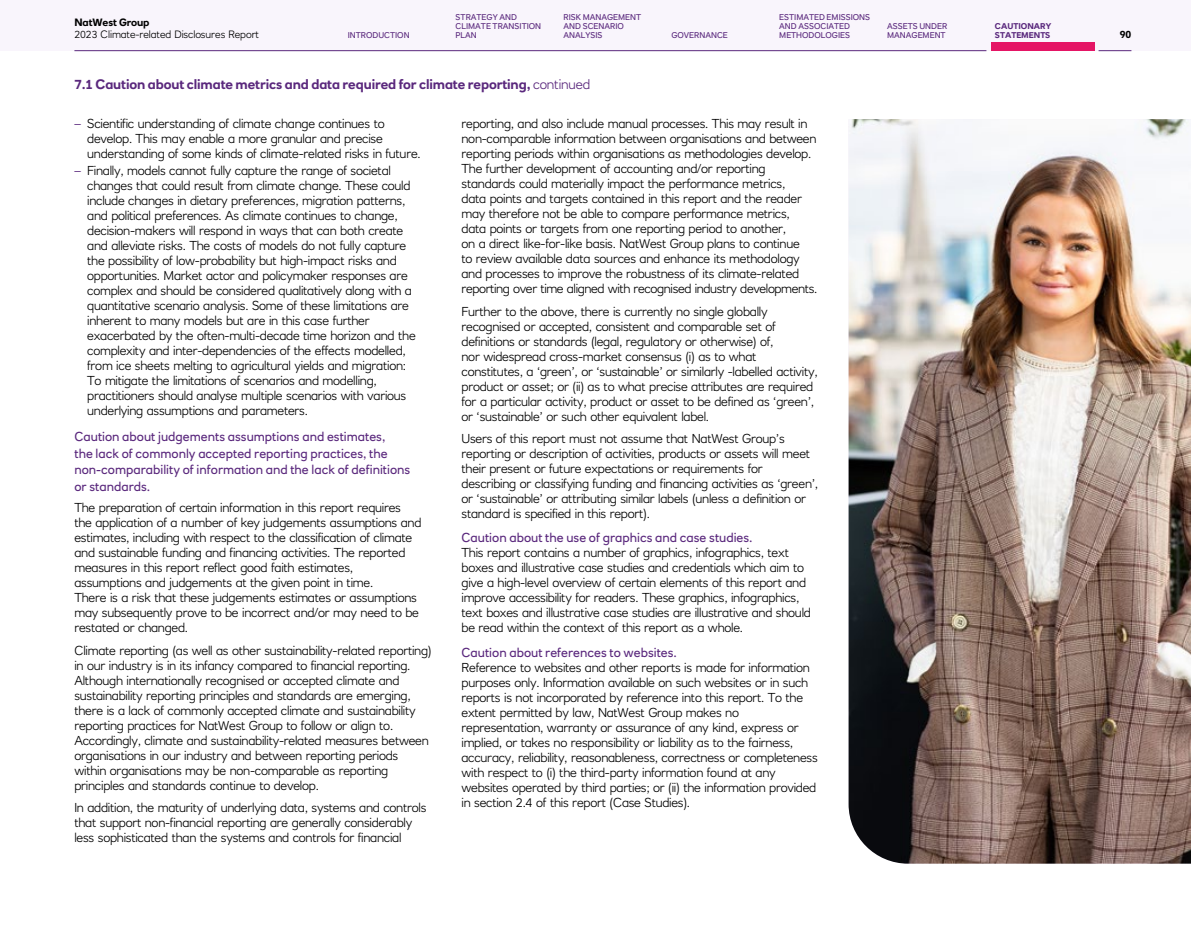
<style>
.page{position:relative;width:1191px;height:936px;background:#fff}
.page>*{position:absolute;margin:0;border:0;box-sizing:border-box;transform-origin:0 0}
.Running-Header{font:700 13.5px "RN House Sans";letter-spacing:-.01em;color:#5a287d}
.Bodytext{font:300 12.75px/15px "RN House Sans";letter-spacing:-.02em;color:#000}
.Heading-3_SA{font:12.75px/16.5px "RN House Sans";color:#5a287d}
.Heading-3{font:12.75px "RN House Sans";color:#5a287d}
.t1{font:300 10.5px "RN House Sans";letter-spacing:-.01em;color:#000}
.t2{font:700 10.5px "RN House Sans";letter-spacing:-.01em;color:#000}
.t3{font:8.25px/9px "RN House Sans";color:#5a287d}
.t4{font:700 8.25px/9px "RN House Sans";color:#5a287d}
.s1{font-weight:300}
.s2{color:#5a287d}
</style>
<div class="page">
<img style="left:848px;top:119px;width:343px;height:744px">
<div style="left:0;top:0;width:1191px;height:51px;background:#f9f5fc"></div>
<div style="left:990px;top:43px;width:104px;height:8px;background:#e51565"></div>
<hr style="left:74px;top:50px;width:912px;height:1px;background:#5a287d">
<hr style="left:1098px;top:50px;width:33px;height:1px;background:#5a287d">
<p class="t3" style="left:455px;top:13px;width:87px">STRATEGY AND<br>CLIMATE TRANSITION<br>PLAN</p>
<p class="t3" style="left:563px;top:13px;width:79px">RISK MANAGEMENT<br>AND SCENARIO<br>ANALYSIS</p>
<p class="t3" style="left:779px;top:13px;width:92px">ESTIMATED EMISSIONS<br>AND ASSOCIATED<br>METHODOLOGIES</p>
<p class="t3" style="left:887px;top:22px;width:62px">ASSETS UNDER<br>MANAGEMENT</p>
<p class="t4" style="left:995px;top:22px;width:58px">CAUTIONARY<br>STATEMENTS</p>
<p class="t2" style="left:74px;top:16px;width:77px">NatWest Group</p>
<p class="t1" style="left:74px;top:28px;width:186px">2023 Climate-related Disclosures Report</p>
<p class="t3" style="left:348px;top:31px;width:63px">INTRODUCTION</p>
<p class="t2" style="left:1120px;top:28px;width:13px">90</p>
<p class="t3" style="left:671px;top:31px;width:58px">GOVERNANCE</p>
<p class="Running-Header" style="left:74px;top:76px;width:517px">7.1 Caution about climate metrics and data required for climate reporting, <span class="s1">continued</span></p>
<p class="Bodytext" style="left:87px;top:116px;width:335px;text-indent:-13px"><span class="s2">–</span> Scientific understanding of climate change continues to develop. This may enable a more granular and precise understanding of some kinds of climate-related risks in future.</p>
<p class="Bodytext" style="left:87px;top:163px;width:330px;text-indent:-13px"><span class="s2">–</span> Finally, models cannot fully capture the range of societal changes that could result from climate change. These could include changes in dietary preferences, migration patterns, and political preferences. As climate continues to change, decision-makers will respond in ways that can both create and alleviate risks. The costs of models do not fully capture the possibility of low-probability but high-impact risks and opportunities. Market actor and policymaker responses are complex and should be considered qualitatively along with a quantitative scenario analysis. Some of these limitations are inherent to many models but are in this case further exacerbated by the often-multi-decade time horizon and the complexity and inter-dependencies of the effects modelled, from ice sheets melting to agricultural yields and migration:<br>To mitigate the limitations of scenarios and modelling, practitioners should analyse multiple scenarios with various underlying assumptions and parameters.</p>
<p class="Heading-3_SA" style="left:74px;top:428px;width:337px">Caution about judgements assumptions and estimates,<br>the lack of commonly accepted reporting practices, the non-comparability of information and the lack of definitions or standards.</p>
<p class="Bodytext" style="left:74px;top:500px;width:348px">The preparation of certain information in this report requires the application of a number of key judgements assumptions and estimates, including with respect to the classification of climate and sustainable funding and financing activities. The reported measures in this report reflect good faith estimates, assumptions and judgements at the given point in time.<br>There is a risk that these judgements estimates or assumptions may subsequently prove to be incorrect and/or may need to be restated or changed.</p>
<p class="Bodytext" style="left:74px;top:643px;width:359px">Climate reporting (as well as other sustainability-related reporting) in our industry is in its infancy compared to financial reporting.<br>Although internationally recognised or accepted climate and sustainability reporting principles and standards are emerging, there is a lack of commonly accepted climate and sustainability reporting practices for NatWest Group to follow or align to.<br>Accordingly, climate and sustainability-related measures between organisations in our industry and between reporting periods within organisations may be non-comparable as reporting principles and standards continue to develop.</p>
<p class="Bodytext" style="left:74px;top:800px;width:353px">In addition, the maturity of underlying data, systems and controls that support non-financial reporting are generally considerably less sophisticated than the systems and controls for financial</p>
<p class="Bodytext" style="left:461px;top:116px;width:357px">reporting, and also include manual processes. This may result in non-comparable information between organisations and between reporting periods within organisations as methodologies develop.<br>The further development of accounting and/or reporting standards could materially impact the performance metrics,<br>data points and targets contained in this report and the reader may therefore not be able to compare performance metrics, data points or targets from one reporting period to another,<br>on a direct like-for-like basis. NatWest Group plans to continue<br>to review available data sources and enhance its methodology and processes to improve the robustness of its climate-related reporting over time aligned with recognised industry developments.</p>
<p class="Bodytext" style="left:461px;top:304px;width:358px">Further to the above, there is currently no single globally recognised or accepted, consistent and comparable set of definitions or standards (legal, regulatory or otherwise) of,<br>nor widespread cross-market consensus (i) as to what constitutes, a ‘green’, or ‘sustainable’ or similarly -labelled activity, product or asset; or (ii) as to what precise attributes are required for a particular activity, product or asset to be defined as ‘green’, or ‘sustainable’ or such other equivalent label.</p>
<p class="Bodytext" style="left:461px;top:431px;width:358px">Users of this report must not assume that NatWest Group’s reporting or description of activities, products or assets will meet their present or future expectations or requirements for describing or classifying funding and financing activities as ‘green’, or ‘sustainable’ or attributing similar labels (unless a definition or standard is specified in this report).</p>
<p class="Heading-3" style="left:461px;top:530px;width:293px">Caution about the use of graphics and case studies.</p>
<p class="Bodytext" style="left:461px;top:545px;width:351px">This report contains a number of graphics, infographics, text boxes and illustrative case studies and credentials which aim to give a high-level overview of certain elements of this report and improve accessibility for readers. These graphics, infographics, text boxes and illustrative case studies are illustrative and should be read within the context of this report as a whole.</p>
<p class="Heading-3" style="left:461px;top:644px;width:217px">Caution about references to websites.</p>
<p class="Bodytext" style="left:461px;top:659px;width:358px">Reference to websites and other reports is made for information purposes only. Information available on such websites or in such reports is not incorporated by reference into this report. To the extent permitted by law, NatWest Group makes no representation, warranty or assurance of any kind, express or implied, or takes no responsibility or liability as to the fairness, accuracy, reliability, reasonableness, correctness or completeness with respect to (i) the third-party information found at any websites operated by third parties; or (ii) the information provided in section 2.4 of this report (Case Studies).</p>
</div>
